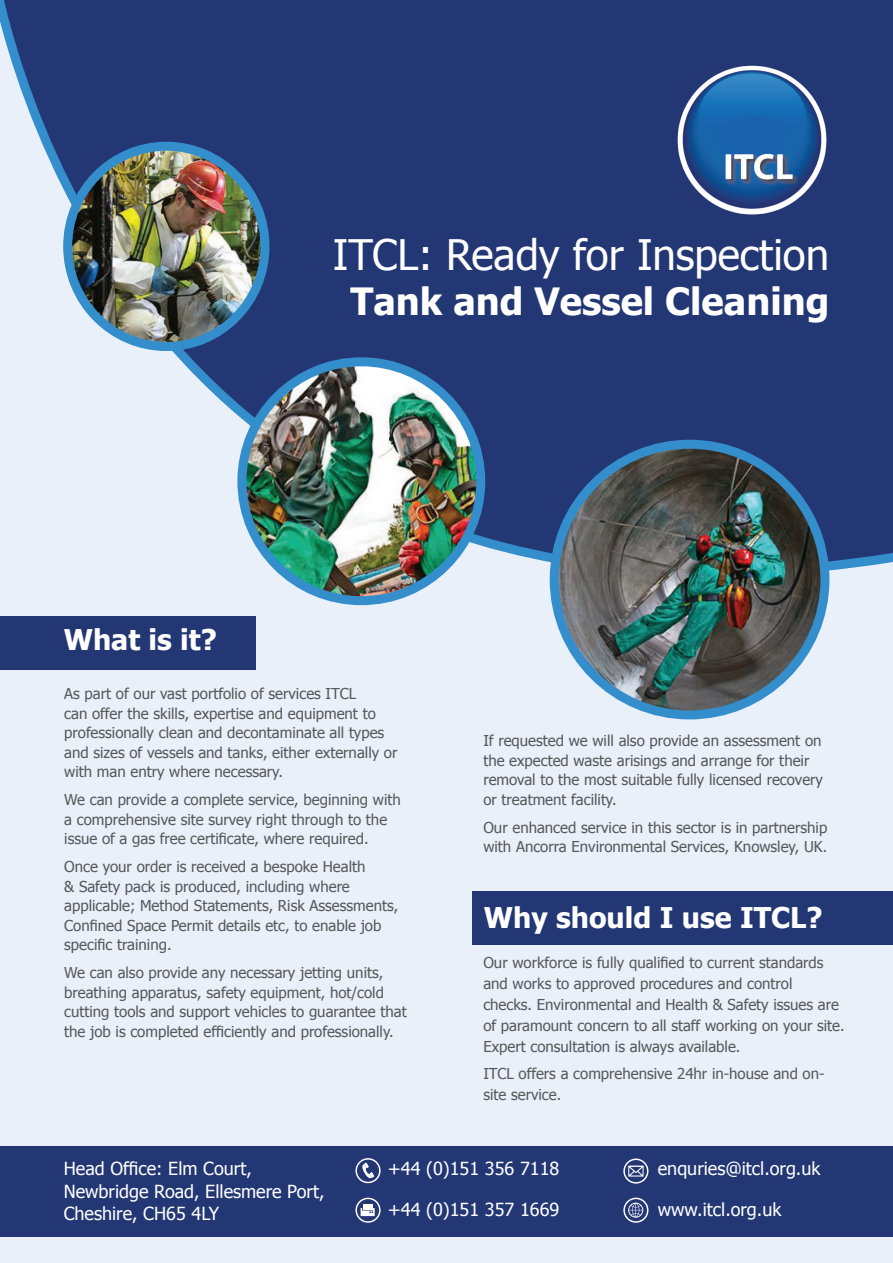
<style>
.page{position:relative;width:893px;height:1263px;background:#e9f0f9}
.page>*{position:absolute;margin:0;border:0;box-sizing:border-box;transform-origin:0 0}
.t1{font:42px "Tahoma";color:#fff}
.t2{font:700 37.5px "Tahoma";color:#fff}
.t3{font:700 28.5px "Tahoma";color:#fff}
.t4{font:18px "Tahoma";color:#fff}
.t5{font:15px/19.5px "Tahoma";color:#57585a}
</style>
<div class="page">
<div style="left:0;top:1147px;width:893px;height:90px;background:#233774"></div>
<svg style="left:623px;top:1158px;width:25px;height:25px"></svg>
<svg style="left:355px;top:1158px;width:26px;height:25px"></svg>
<svg style="left:623px;top:1197px;width:25px;height:26px"></svg>
<svg style="left:355px;top:1197px;width:26px;height:26px"></svg>
<svg style="left:0;top:0;width:893px;height:617px;fill:#233774"></svg>
<img style="left:554px;top:446px;width:271px;height:269px">
<div style="left:550px;top:440px;width:279px;height:279px;border:9px solid #338ecb;border-radius:50%"></div>
<img style="left:675px;top:63px;width:154px;height:154px">
<img style="left:242px;top:362px;width:239px;height:238px;border-radius:117px">
<div style="left:237px;top:357px;width:248px;height:248px;border:9px solid #338ecb;border-radius:50%"></div>
<img style="left:68px;top:147px;width:197px;height:199px">
<div style="left:63px;top:142px;width:206px;height:209px;border:9px solid #338ecb;border-radius:50%"></div>
<div style="left:0;top:617px;width:256px;height:53px;background:#233774"></div>
<div style="left:472px;top:892px;width:421px;height:53px;background:#233774"></div>
<p class="t1" style="left:333px;top:227px;width:498px">ITCL: Ready for Inspection</p>
<p class="t2" style="left:350px;top:275px;width:480px">Tank and Vessel Cleaning</p>
<p class="t3" style="left:64px;top:620px;width:155px">What is it?</p>
<p class="t5" style="left:64px;top:683px;width:335px">As part of our vast portfolio of services ITCL<br>can offer the skills, expertise and equipment to professionally clean and decontaminate all types and sizes of vessels and tanks, either externally or with man entry where necessary.</p>
<p class="t5" style="left:64px;top:789px;width:338px">We can provide a complete service, beginning with a comprehensive site survey right through to the issue of a gas free certificate, where required.</p>
<p class="t5" style="left:64px;top:856px;width:336px">Once your order is received a bespoke Health<br>&amp; Safety pack is produced, including where applicable; Method Statements, Risk Assessments, Confined Space Permit details etc, to enable job specific training.</p>
<p class="t5" style="left:64px;top:962px;width:344px">We can also provide any necessary jetting units, breathing apparatus, safety equipment, hot/cold cutting tools and support vehicles to guarantee that the job is completed efficiently and professionally.</p>
<p class="t5" style="left:483px;top:730px;width:341px">If requested we will also provide an assessment on the expected waste arisings and arrange for their removal to the most suitable fully licensed recovery or treatment facility.</p>
<p class="t5" style="left:483px;top:817px;width:345px">Our enhanced service in this sector is in partnership with Ancorra Environmental Services, Knowsley, UK.</p>
<p class="t3" style="left:484px;top:898px;width:340px">Why should I use ITCL?</p>
<p class="t5" style="left:483px;top:951px;width:363px;line-height:21px">Our workforce is fully qualified to current standards and works to approved procedures and control checks. Environmental and Health &amp; Safety issues are of paramount concern to all staff working on your site.<br>Expert consultation is always available.</p>
<p class="t5" style="left:483px;top:1063px;width:343px;line-height:21px">ITCL offers a comprehensive 24hr in-house and on&shy;site service.</p>
<p class="t4" style="left:64px;top:1157px;width:190px">Head Office: Elm Court,</p>
<p class="t4" style="left:388px;top:1157px;width:173px">+44 (0)151 356 7118</p>
<p class="t4" style="left:658px;top:1157px;width:164px">enquries@itcl.org.uk</p>
<p class="t4" style="left:64px;top:1179px;width:262px">Newbridge Road, Ellesmere Port,</p>
<p class="t4" style="left:64px;top:1202px;width:157px">Cheshire, CH65 4LY</p>
<p class="t4" style="left:388px;top:1197px;width:173px">+44 (0)151 357 1669</p>
<p class="t4" style="left:658px;top:1197px;width:125px">www.itcl.org.uk</p>
</div>
